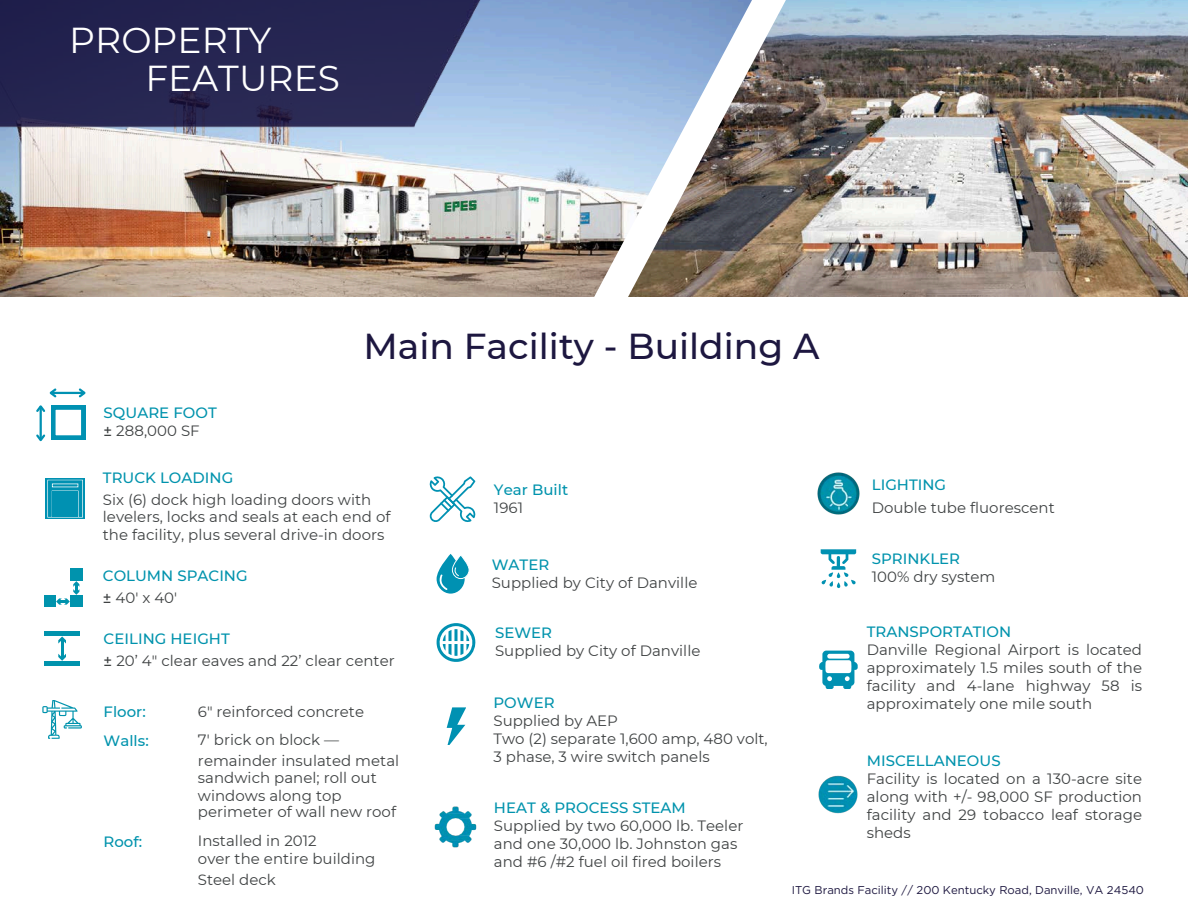
<style>
.page{position:relative;width:1188px;height:918px;background:#fff}
.page>*{position:absolute;margin:0;border:0;box-sizing:border-box;transform-origin:0 0}
.t1{font:500 36px "Montserrat";color:#1d1740}
.t2{font:36px/38.2px "Montserrat";color:#fff}
.t3{font:15px/18px "Montserrat";color:#3f4243}
.t4{font:500 15px/18px "Montserrat";letter-spacing:.005em;color:#0093ad}
.t5{font:11.4px "Gotham";color:#1d1740}
.s1{color:#3f4243}
.s2{font-weight:400;color:#3f4243}
.s3{font-weight:500;color:#0093ad}
.s4{font-weight:500}
</style>
<div class="page">
<svg style="left:42px;top:700px;width:40px;height:39px"></svg>
<svg style="left:58px;top:636px;width:8px;height:25px"></svg>
<hr style="left:44px;top:632px;width:36px;height:4px;background:#0093ad">
<hr style="left:44px;top:662px;width:36px;height:4px;background:#0093ad">
<div style="left:71px;top:569px;width:11px;height:12px;background:#0093ad"></div>
<div style="left:71px;top:595px;width:11px;height:12px;background:#0093ad"></div>
<div style="left:44px;top:595px;width:12px;height:12px;background:#0093ad"></div>
<svg style="left:56px;top:581px;width:23px;height:24px"></svg>
<div style="left:46px;top:478px;width:38px;height:41px;background:#3caac4"></div>
<svg style="left:47px;top:480px;width:36px;height:38px"></svg>
<img style="left:818px;top:775px;width:40px;height:39px">
<img style="left:752px;top:0;width:436px;height:297px">
<img style="left:0;top:0;width:752px;height:297px">
<img style="left:0;top:0;width:502px;height:154px">
<svg style="left:36px;top:388px;width:50px;height:54px"></svg>
<svg style="left:429px;top:476px;width:47px;height:46px"></svg>
<svg style="left:447px;top:707px;width:19px;height:38px"></svg>
<svg style="left:437px;top:554px;width:32px;height:40px"></svg>
<svg style="left:436px;top:623px;width:40px;height:39px"></svg>
<img style="left:434px;top:806px;width:43px;height:42px">
<img style="left:817px;top:472px;width:43px;height:43px">
<svg style="left:821px;top:549px;width:35px;height:39px"></svg>
<svg style="left:819px;top:651px;width:39px;height:38px"></svg>
<h4 class="t2" style="left:145px;top:21px;width:196px;text-indent:-76px">PROPERTY<br>FEATURES</h4>
<h2 class="t4" style="left:104px;top:404px;width:115px">SQUARE FOOT <span class="s1">±</span> <span class="s2">288,000 SF</span></h2>
<h4 class="t1" style="left:363px;top:324px;width:458px">Main Facility - Building A</h4>
<h5 class="t3" style="left:103px;top:466px;width:270px;line-height:22.5px"><span class="s3">TRUCK LOADING<br></span>Six (6) dock high loading doors with</h5>
<h5 class="t3" style="left:103px;top:508px;width:289px">levelers, locks and seals at each end of</h5>
<h5 class="t3" style="left:103px;top:526px;width:283px">the facility, plus several drive-in doors</h5>
<h5 class="t4" style="left:494px;top:480px;width:76px">Year Built<br><span class="s2">1961</span></h5>
<h5 class="t3" style="left:872px;top:474px;width:184px;line-height:22.5px"><span class="s3">LIGHTING<br></span>Double tube fluorescent</h5>
<p class="t4" style="left:103px;top:564px;width:146px;line-height:22.5px">COLUMN SPACING <span class="s1">±</span> <span class="s2">40' x 40'</span></p>
<h3 class="t3" style="left:104px;top:627px;width:293px;line-height:22.5px"><span class="s3">CEILING HEIGHT<br></span><span class="s4">±</span> 20’ 4" clear eaves and 22’ clear center</h3>
<p class="t4" style="left:104px;top:698px;width:47px;line-height:28.2px">Floor:<br>Walls:</p>
<p class="t3" style="left:198px;top:698px;width:168px;line-height:28.2px">6" reinforced concrete<br>7' brick on block —</p>
<p class="t3" style="left:198px;top:752px;width:203px;line-height:17.2px">remainder insulated metal sandwich panel; roll out windows along top perimeter of wall new roof</p>
<p class="t3" style="left:198px;top:831px;width:179px">Installed in 2012<br>over the entire building</p>
<p class="t3" style="left:198px;top:871px;width:79px">Steel deck</p>
<p class="t4" style="left:104px;top:832px;width:40px">Roof:</p>
<p class="t3" style="left:492px;top:555px;width:207px"><span class="s3">WATER<br></span>Supplied by City of Danville</p>
<h5 class="t3" style="left:495px;top:624px;width:207px"><span class="s3">SEWER<br></span>Supplied by City of Danville</h5>
<p class="t3" style="left:494px;top:693px;width:276px"><span class="s3">POWER<br></span>Supplied by AEP<br>Two (2) separate 1,600 amp, 480 volt,<br>3 phase, 3 wire switch panels</p>
<h5 class="t3" style="left:494px;top:798px;width:251px"><span class="s3">HEAT &amp; PROCESS STEAM<br></span>Supplied by two 60,000 lb. Teeler and one 30,000 lb. Johnston gas and #6 /#2 fuel oil fired boilers</h5>
<h5 class="t3" style="left:872px;top:550px;width:125px"><span class="s3">SPRINKLER<br></span>100% dry system</h5>
<h5 class="t3" style="left:867px;top:623px;width:277px"><span class="s3">TRANSPORTATION<br></span>Danville Regional Airport is located approximately 1.5 miles south of the facility and 4-lane highway 58 is approximately one mile south</h5>
<p class="t3" style="left:867px;top:751px;width:277px"><span class="s3">MISCELLANEOUS<br></span>Facility is located on a 130-acre site along with +/- 98,000 SF production facility and 29 tobacco leaf storage sheds</p>
<p class="t5" style="left:792px;top:883px;width:354px">ITG Brands Facility // 200 Kentucky Road, Danville, VA 24540</p>
</div>
